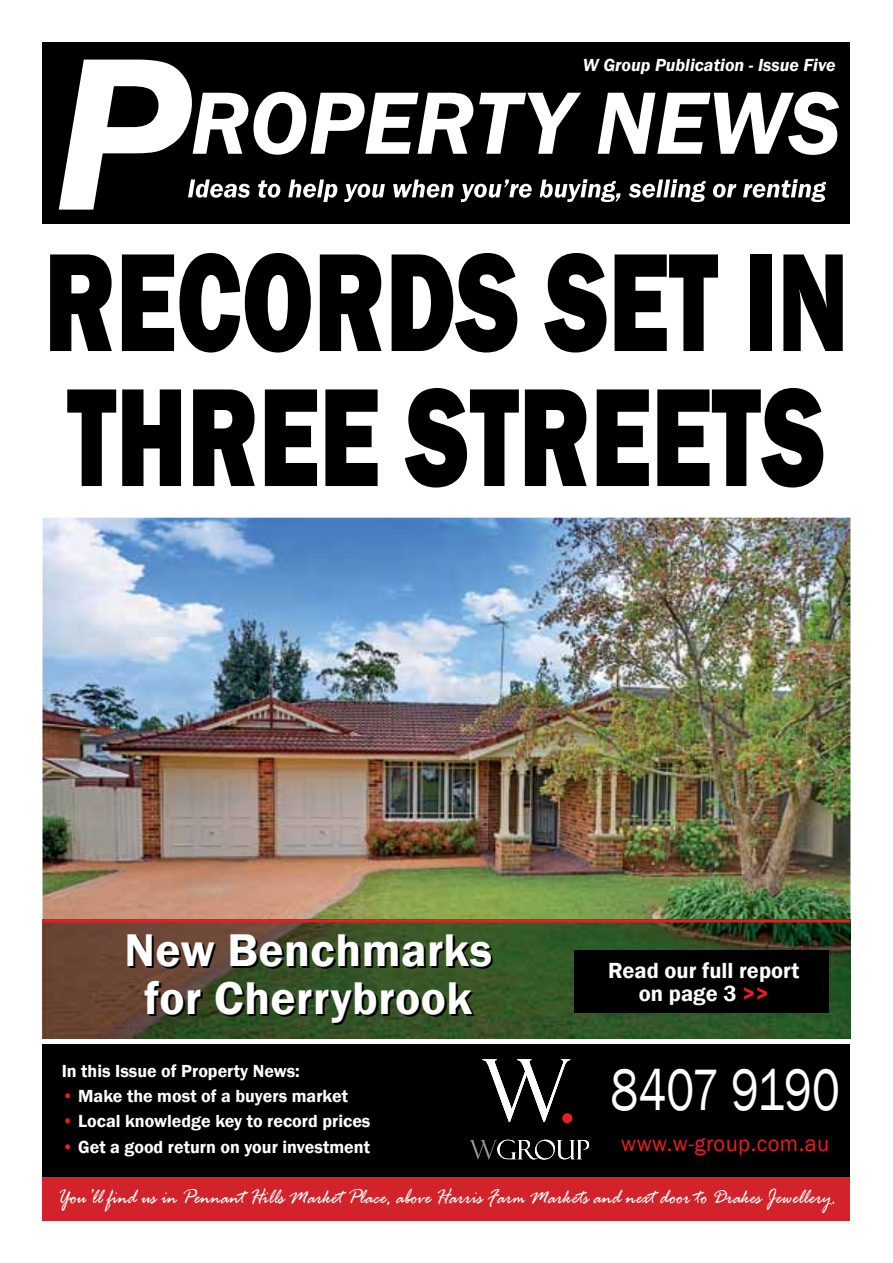
<style>
.page{position:relative;width:893px;height:1263px;background:#fff}
.page>*{position:absolute;margin:0;border:0;box-sizing:border-box;transform-origin:0 0}
.t1{font:800 144.9px/135px "Franklin Gothic";color:#000;scale:.72 1}
.t2{font:60px "Franklin Gothic";letter-spacing:-.005em;color:#fff;scale:.79 1}
.t3{font:600 47.1px/48px "Franklin Gothic";letter-spacing:.01em;color:#fff;text-align:center}
.t4{font:italic 22.5px "Rage";color:#fff;scale:.87 1}
.t5{font:600 22.5px/22.5px "Franklin Gothic";color:#fff;text-align:center}
.t6{font:22.5px "Franklin Gothic";letter-spacing:.02em;color:#ed1d24}
.t7{font:600 18px "Franklin Gothic";color:#fff}
.t8{font:italic 600 18px "Franklin Gothic";color:#fff}
.s1{color:#ed1d24}
</style>
<div class="page">
<img style="left:43px;top:518px;width:807px;height:401px">
<img style="left:43px;top:922px;width:807px;height:116px">
<div style="left:43px;top:43px;width:807px;height:181px;background:#000"></div>
<svg style="left:59px;top:60px;width:780px;height:150px"></svg>
<div style="left:43px;top:1044px;width:807px;height:132px;background:#000"></div>
<div style="left:43px;top:1176px;width:807px;height:44px;background:#d2232a"></div>
<div style="left:575px;top:950px;width:254px;height:63px;background:#000"></div>
<img style="left:482px;top:1059px;width:88px;height:63px">
<div style="left:562px;top:1113px;width:10px;height:10px;background:#ed1d24;border-radius:50%"></div>
<svg style="left:470px;top:1140px;width:119px;height:19px"></svg>
<hr style="left:43px;top:919px;width:807px;height:3px;background:#ed1d24">
<p class="t8" style="left:583px;top:53px;width:254px">W Group Publication - Issue Five</p>
<h1 class="t1" style="left:44px;top:235px;width:1119px">RECORDS SET IN<br>THREE STREETS</h1>
<h3 class="t3" style="left:125px;top:927px;width:369px">New Benchmarks for Cherrybrook</h3>
<p class="t5" style="left:608px;top:959px;width:193px">Read our full report on page 3 <span class="s1">&gt;&gt;</span></p>
<p class="t7" style="left:62px;top:1060px;width:240px">In this Issue of Property News:</p>
<p class="t7" style="left:62px;top:1085px;width:288px"><span class="s1">•</span> Make the most of a buyers market</p>
<p class="t7" style="left:62px;top:1110px;width:310px"><span class="s1">•</span> Local knowledge key to record prices</p>
<p class="t7" style="left:62px;top:1135px;width:310px"><span class="s1">•</span> Get a good return on your investment</p>
<p class="t4" style="left:57px;top:1185px;width:897px">You’ll find us in Pennant Hills Market Place, above Harris Farm Markets and next door to Drakes Jewellery.</p>
<h2 class="t2" style="left:611px;top:1053px;width:292px">8407 9190</h2>
<p class="t6" style="left:621px;top:1130px;width:209px">www.w-group.com.au</p>
</div>
